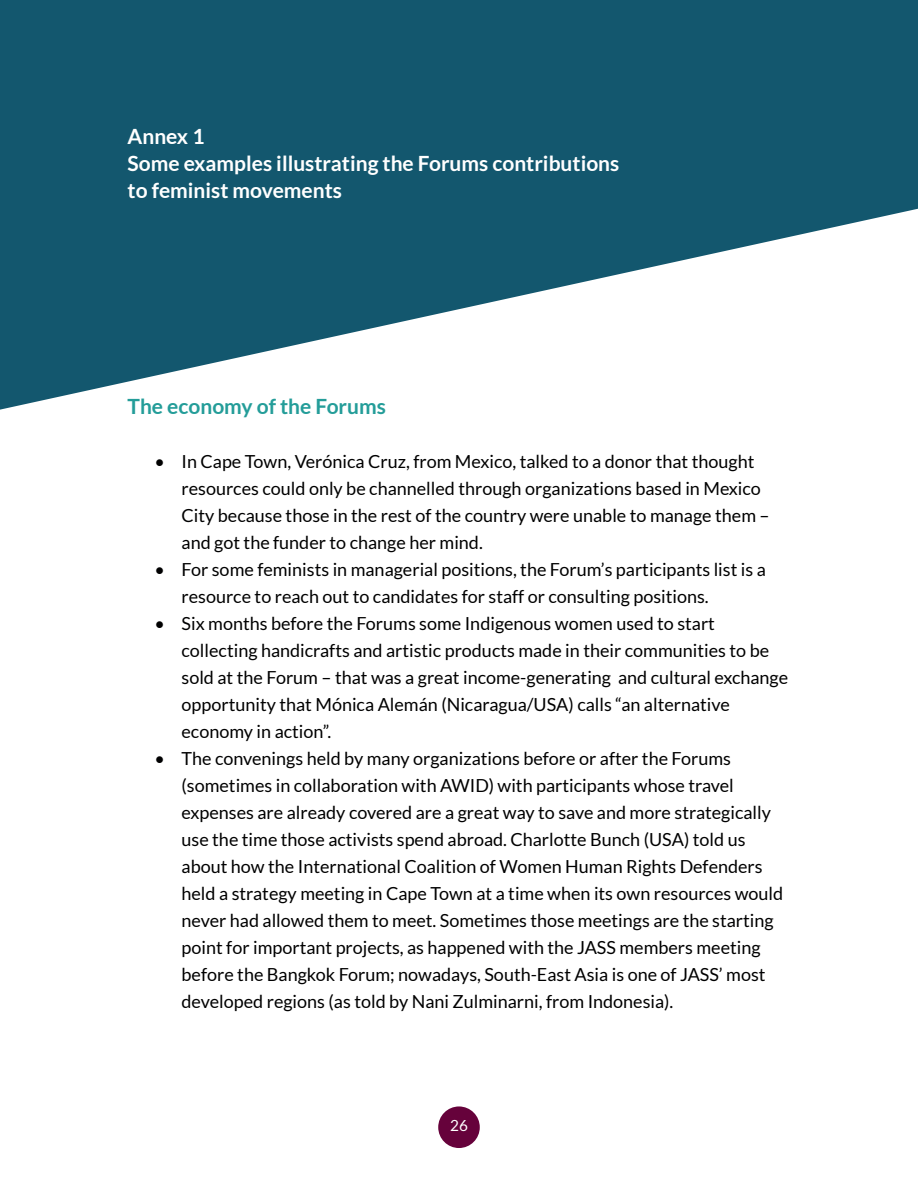
<style>
.page{position:relative;width:918px;height:1188px;background:#fff}
.page>*{position:absolute;margin:0;border:0;box-sizing:border-box;transform-origin:0 0}
.t1{font:700 21px/27px "Lato";color:#fff}
.t2{font:700 21px "Lato";color:#249d99}
.t3{font:18px/27px "Lato";color:#000001}
.t4{font:15.3px "Lato";color:#fff}
</style>
<div class="page">
<div style="left:438px;top:1106px;width:42px;height:42px;background:#66023b;border-radius:50%"></div>
<svg style="left:0;top:0;width:918px;height:410px;fill:#13576e"></svg>
<p class="t1" style="left:128px;top:123px;width:493px">Annex 1<br>Some examples illustrating the Forums contributions to feminist movements</p>
<p class="t2" style="left:128px;top:395px;width:260px">The economy of the Forums</p>
<p class="t3" style="left:182px;top:448px;width:590px;text-indent:-27px">• In Cape Town, Verónica Cruz, from Mexico, talked to a donor that thought resources could only be channelled through organizations based in Mexico City because those in the rest of the country were unable to manage them – and got the funder to change her mind.</p>
<p class="t3" style="left:182px;top:556px;width:586px;text-indent:-27px">• For some feminists in managerial positions, the Forum’s participants list is a resource to reach out to candidates for staff or consulting positions.</p>
<p class="t3" style="left:182px;top:610px;width:608px;text-indent:-27px">• Six months before the Forums some Indigenous women used to start collecting handicrafts and artistic products made in their communities to be sold at the Forum – that was a great income-generating and cultural exchange opportunity that Mónica Alemán (Nicaragua/USA) calls “an alternative economy in action”.</p>
<p class="t3" style="left:182px;top:745px;width:603px;text-indent:-27px">• The convenings held by many organizations before or after the Forums (sometimes in collaboration with AWID) with participants whose travel expenses are already covered are a great way to save and more strategically use the time those activists spend abroad. Charlotte Bunch (USA) told us about how the International Coalition of Women Human Rights Defenders held a strategy meeting in Cape Town at a time when its own resources would never had allowed them to meet. Sometimes those meetings are the starting point for important projects, as happened with the JASS members meeting before the Bangkok Forum; nowadays, South-East Asia is one of JASS’ most developed regions (as told by Nani Zulminarni, from Indonesia).</p>
<p class="t4" style="left:450px;top:1117px;width:19px">26</p>
</div>
